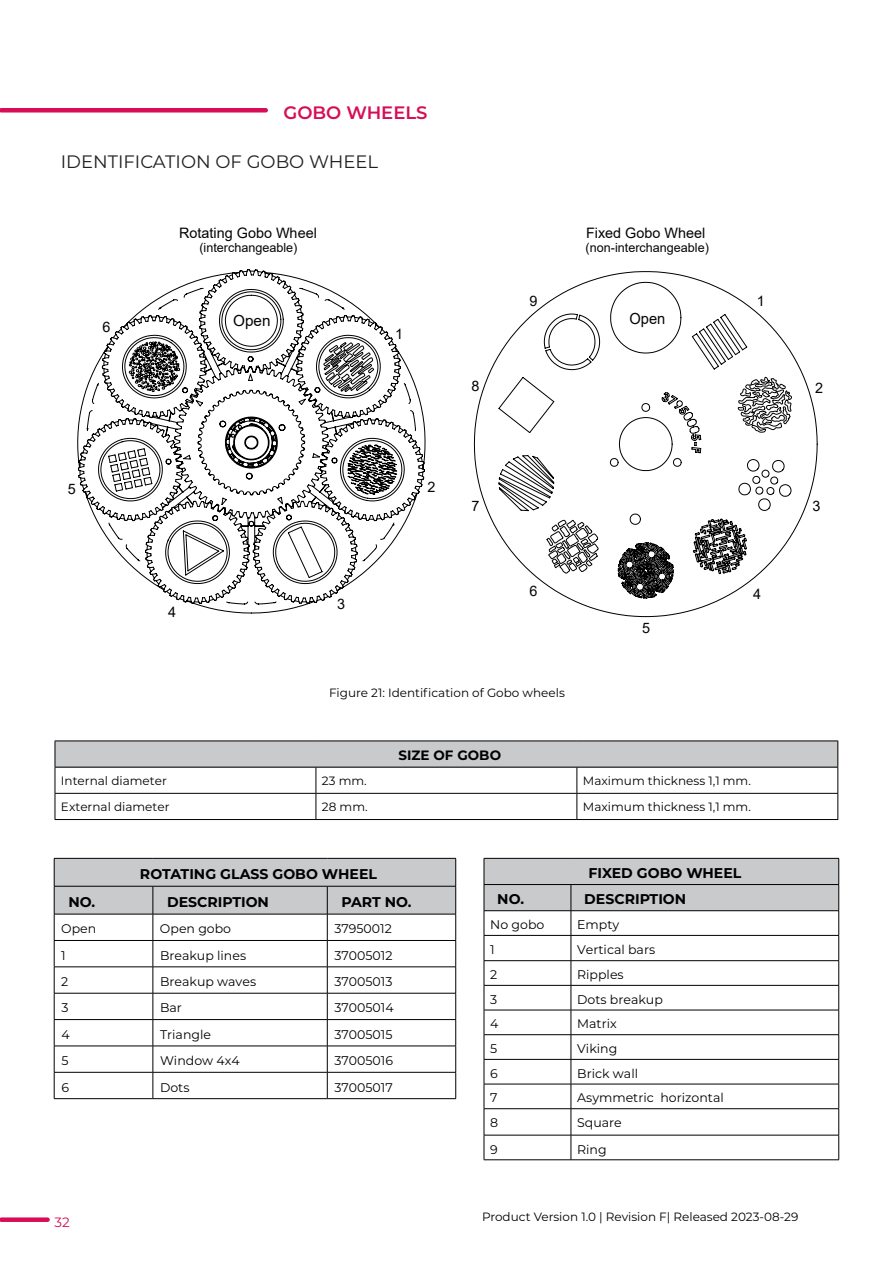
<style>
.page{position:relative;width:893px;height:1263px;background:#fff}
.page>*{position:absolute;margin:0;border:0;box-sizing:border-box;transform-origin:0 0}
.t1{font:18px "Montserrat";color:#221f1f}
.t2{font:600 18px "Montserrat";color:#d70d56}
.t3{font:15.3px "Arial";color:#040404}
.t4{font:15.3px "Arial";color:#040404;scale:.96 1}
.t5{font:14.4px "Arial";color:#040404}
.t6{font:700 14.1px "Montserrat";color:#000}
.t7{font:700 13.5px "Montserrat";color:#000}
.t8{font:13.5px "Montserrat";color:#d70d56}
.t9{font:12.6px "Montserrat";color:#000}
.t10{font:12.6px "Arial";color:#040404}
.t11{font:12px "Montserrat";color:#000}
</style>
<div class="page">
<div style="left:1px;top:108px;width:265px;height:5px;background:#d70d56"></div>
<div style="left:1px;top:1217px;width:47px;height:5px;background:#d70d56"></div>
<svg style="left:77px;top:269px;width:349px;height:345px"></svg>
<svg style="left:474px;top:271px;width:344px;height:346px"></svg>
<svg style="left:54px;top:858px;width:402px;height:240px"></svg>
<hr style="left:54px;top:1098px;width:99px;height:1px;background:#000101">
<hr style="left:153px;top:1098px;width:174px;height:1px;background:#000101">
<hr style="left:327px;top:1098px;width:129px;height:1px;background:#000101">
<svg style="left:484px;top:858px;width:355px;height:301px"></svg>
<hr style="left:484px;top:1159px;width:87px;height:1px;background:#000">
<hr style="left:571px;top:1159px;width:268px;height:1px;background:#000">
<div style="left:55px;top:741px;width:783px;height:26px;background:#c9cacc"></div>
<hr style="left:55px;top:740px;width:261px;height:1px;background:#000">
<hr style="left:316px;top:740px;width:261px;height:1px;background:#000">
<hr style="left:577px;top:740px;width:261px;height:1px;background:#000">
<hr style="left:55px;top:767px;width:261px;height:1px;background:#000">
<hr style="left:316px;top:767px;width:261px;height:1px;background:#000">
<hr style="left:577px;top:767px;width:261px;height:1px;background:#000">
<hr style="left:55px;top:793px;width:261px;height:1px;background:#000">
<svg style="left:55px;top:741px;width:1px;height:78px"></svg>
<hr style="left:316px;top:793px;width:261px;height:1px;background:#000">
<svg style="left:316px;top:767px;width:1px;height:52px"></svg>
<hr style="left:577px;top:793px;width:261px;height:1px;background:#000">
<svg style="left:576px;top:767px;width:1px;height:52px"></svg>
<svg style="left:837px;top:741px;width:1px;height:78px"></svg>
<hr style="left:55px;top:819px;width:261px;height:1px;background:#000">
<hr style="left:316px;top:819px;width:261px;height:1px;background:#000">
<hr style="left:577px;top:819px;width:261px;height:1px;background:#000">
<h1 class="t2" style="left:284px;top:100px;width:145px">GOBO WHEELS</h1>
<h1 class="t1" style="left:61px;top:149px;width:319px">IDENTIFICATION OF GOBO WHEEL</h1>
<p class="t5" style="left:103px;top:317px;width:10px">6</p>
<p class="t5" style="left:179px;top:223px;width:139px">Rotating Gobo Wheel</p>
<p class="t10" style="left:199px;top:239px;width:100px">(interchangeable)</p>
<p class="t3" style="left:233px;top:310px;width:39px">Open</p>
<p class="t5" style="left:395px;top:324px;width:10px">1</p>
<p class="t5" style="left:471px;top:376px;width:10px">8</p>
<p class="t5" style="left:529px;top:291px;width:10px">9</p>
<p class="t5" style="left:586px;top:223px;width:121px">Fixed Gobo Wheel</p>
<p class="t10" style="left:586px;top:239px;width:125px">(non-interchangeable)</p>
<p class="t4" style="left:629px;top:308px;width:39px">Open</p>
<p class="t5" style="left:757px;top:291px;width:10px">1</p>
<p class="t5" style="left:815px;top:378px;width:10px">2</p>
<p class="t5" style="left:68px;top:479px;width:10px">5</p>
<p class="t5" style="left:427px;top:477px;width:10px">2</p>
<p class="t5" style="left:471px;top:495px;width:10px">7</p>
<p class="t5" style="left:812px;top:496px;width:10px">3</p>
<p class="t5" style="left:168px;top:602px;width:10px">4</p>
<p class="t5" style="left:337px;top:594px;width:10px">3</p>
<p class="t5" style="left:529px;top:581px;width:10px">6</p>
<p class="t11" style="left:329px;top:684px;width:237px">Figure 21: Identification of Gobo wheels</p>
<p class="t7" style="left:398px;top:745px;width:104px">SIZE OF GOBO</p>
<p class="t5" style="left:642px;top:618px;width:10px">5</p>
<p class="t5" style="left:753px;top:584px;width:10px">4</p>
<p class="t11" style="left:61px;top:772px;width:107px">Internal diameter</p>
<p class="t11" style="left:322px;top:772px;width:46px">23 mm.</p>
<p class="t11" style="left:583px;top:772px;width:170px">Maximum thickness 1,1 mm.</p>
<p class="t11" style="left:61px;top:798px;width:110px">External diameter</p>
<p class="t11" style="left:322px;top:798px;width:47px">28 mm.</p>
<p class="t11" style="left:583px;top:798px;width:170px">Maximum thickness 1,1 mm.</p>
<p class="t6" style="left:140px;top:864px;width:238px">ROTATING GLASS GOBO WHEEL</p>
<p class="t6" style="left:68px;top:892px;width:28px">NO.</p>
<p class="t6" style="left:167px;top:892px;width:103px">DESCRIPTION</p>
<p class="t6" style="left:341px;top:892px;width:72px">PART NO.</p>
<p class="t9" style="left:61px;top:920px;width:37px">Open</p>
<p class="t9" style="left:160px;top:920px;width:73px">Open gobo</p>
<p class="t9" style="left:334px;top:920px;width:59px">37950012</p>
<p class="t9" style="left:61px;top:946px;width:6px">1</p>
<p class="t9" style="left:160px;top:946px;width:88px">Breakup lines</p>
<p class="t9" style="left:334px;top:946px;width:60px">37005012</p>
<p class="t9" style="left:61px;top:973px;width:9px">2</p>
<p class="t9" style="left:160px;top:973px;width:98px">Breakup waves</p>
<p class="t9" style="left:334px;top:973px;width:60px">37005013</p>
<p class="t9" style="left:61px;top:999px;width:9px">3</p>
<p class="t9" style="left:160px;top:999px;width:23px">Bar</p>
<p class="t9" style="left:334px;top:999px;width:61px">37005014</p>
<p class="t9" style="left:61px;top:1026px;width:10px">4</p>
<p class="t9" style="left:160px;top:1026px;width:53px">Triangle</p>
<p class="t9" style="left:334px;top:1026px;width:60px">37005015</p>
<p class="t9" style="left:61px;top:1052px;width:9px">5</p>
<p class="t9" style="left:160px;top:1052px;width:81px">Window 4x4</p>
<p class="t9" style="left:334px;top:1052px;width:60px">37005016</p>
<p class="t9" style="left:61px;top:1078px;width:9px">6</p>
<p class="t9" style="left:160px;top:1078px;width:31px">Dots</p>
<p class="t9" style="left:334px;top:1078px;width:60px">37005017</p>
<p class="t6" style="left:588px;top:863px;width:154px">FIXED GOBO WHEEL</p>
<p class="t6" style="left:497px;top:889px;width:28px">NO.</p>
<p class="t6" style="left:584px;top:889px;width:103px">DESCRIPTION</p>
<p class="t9" style="left:490px;top:916px;width:56px">No gobo</p>
<p class="t9" style="left:577px;top:916px;width:44px">Empty</p>
<p class="t9" style="left:490px;top:941px;width:6px">1</p>
<p class="t9" style="left:577px;top:941px;width:79px">Vertical bars</p>
<p class="t9" style="left:490px;top:966px;width:9px">2</p>
<p class="t9" style="left:577px;top:966px;width:48px">Ripples</p>
<p class="t9" style="left:490px;top:991px;width:9px">3</p>
<p class="t9" style="left:577px;top:991px;width:87px">Dots breakup</p>
<p class="t9" style="left:490px;top:1015px;width:10px">4</p>
<p class="t9" style="left:577px;top:1015px;width:41px">Matrix</p>
<p class="t9" style="left:490px;top:1040px;width:9px">5</p>
<p class="t9" style="left:577px;top:1040px;width:42px">Viking</p>
<p class="t9" style="left:490px;top:1065px;width:9px">6</p>
<p class="t9" style="left:577px;top:1065px;width:62px">Brick wall</p>
<p class="t9" style="left:490px;top:1089px;width:9px">7</p>
<p class="t9" style="left:577px;top:1089px;width:148px">Asymmetric horizontal</p>
<p class="t9" style="left:490px;top:1114px;width:9px">8</p>
<p class="t9" style="left:577px;top:1114px;width:46px">Square</p>
<p class="t9" style="left:490px;top:1140px;width:9px">9</p>
<p class="t9" style="left:577px;top:1140px;width:31px">Ring</p>
<p class="t8" style="left:55px;top:1212px;width:17px">32</p>
<p class="t11" style="left:482px;top:1208px;width:318px">Product Version 1.0 | Revision F| Released 2023-08-29</p>
</div>
